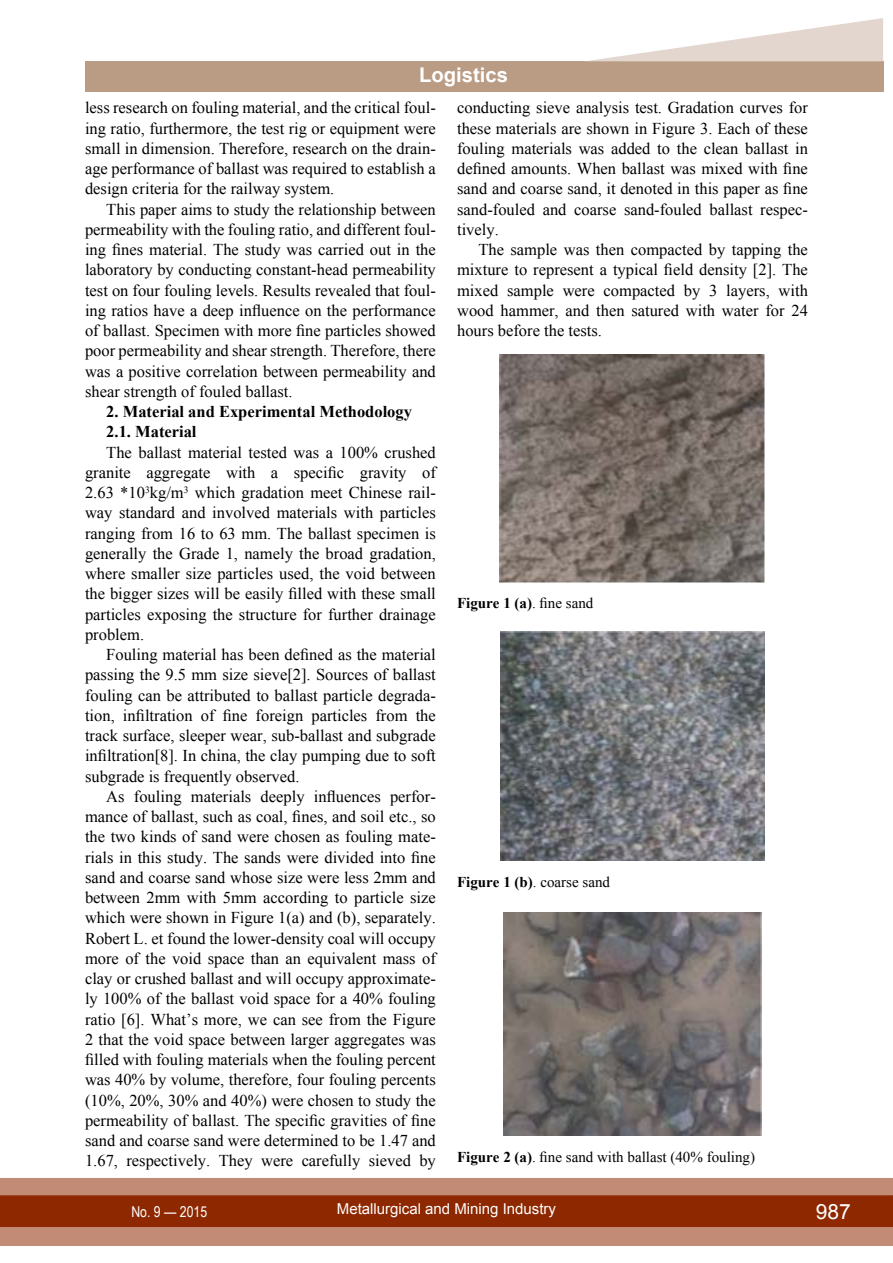
<style>
.page{position:relative;width:893px;height:1263px;background:#fff}
.page>*{position:absolute;margin:0;border:0;box-sizing:border-box;transform-origin:0 0}
.t1{font:21px "Arial";color:#fff}
.t2{font:700 20.25px "Arial";color:#fff}
.t3{font:16.5px/20.2px "Times New Roman";color:#000;text-align:justify}
.t4{font:700 16.5px/20.2px "Times New Roman";color:#000}
.t5{font:15px "Times New Roman";color:#000}
.t6{font:15px "Arial";color:#fff}
.t7{font:700 15px "Times New Roman";color:#000}
.t8{font:15px "Arial Narrow";color:#fff}
.s1{font-weight:400}
.s2{font-weight:700}
</style>
<div class="page">
<div style="left:0;top:1178px;width:893px;height:68px;background:#c28b76"></div>
<div style="left:0;top:1195px;width:893px;height:32px;background:#8e2800;border:2px solid #8e2800"></div>
<div style="left:85px;top:62px;width:798px;height:30px;background:#ba9c85"></div>
<svg style="left:583px;top:18px;width:300px;height:44px"></svg>
<img style="left:500px;top:354px;width:265px;height:229px">
<img style="left:501px;top:631px;width:263px;height:229px">
<img style="left:503px;top:912px;width:259px;height:223px">
<p class="t2" style="left:419px;top:62px;width:90px">Logistics</p>
<p class="t3" style="left:85px;top:98px;width:352px">less research on fouling material, and the critical foul&shy;ing ratio, furthermore, the test rig or equipment were small in dimension. Therefore, research on the drain&shy;age performance of ballast was required to establish a design criteria for the railway system.</p>
<p class="t3" style="left:85px;top:199px;width:352px;text-indent:21px">This paper aims to study the relationship between permeability with the fouling ratio, and different foul&shy;ing fines material. The study was carried out in the laboratory by conducting constant-head permeability test on four fouling levels. Results revealed that foul&shy;ing ratios have a deep influence on the performance of ballast. Specimen with more fine particles showed poor permeability and shear strength. Therefore, there was a positive correlation between permeability and shear strength of fouled ballast.</p>
<p class="t4" style="left:106px;top:401px;width:307px">2. Material and Experimental Methodology<br>2.1. Material</p>
<p class="t3" style="left:85px;top:442px;width:352px;text-indent:21px">The ballast material tested was a 100% crushed granite aggregate with a specific gravity of 2.63 *10<sup>3</sup>kg/m<sup>3</sup> which gradation meet Chinese rail&shy;way standard and involved materials with particles ranging from 16 to 63 mm. The ballast specimen is generally the Grade 1, namely the broad gradation, where smaller size particles used, the void between the bigger sizes will be easily filled with these small particles exposing the structure for further drainage problem.</p>
<p class="t3" style="left:85px;top:644px;width:352px;text-indent:21px">Fouling material has been defined as the material passing the 9.5 mm size sieve[2]. Sources of ballast fouling can be attributed to ballast particle degrada&shy;tion, infiltration of fine foreign particles from the track surface, sleeper wear, sub-ballast and subgrade infiltration[8]. In china, the clay pumping due to soft subgrade is frequently observed.</p>
<p class="t3" style="left:85px;top:786px;width:354px;text-indent:21px">As fouling materials deeply influences perfor&shy;mance of ballast, such as coal, fines, and soil etc., so the two kinds of sand were chosen as fouling mate&shy;rials in this study. The sands were divided into fine sand and coarse sand whose size were less 2mm and between 2mm with 5mm according to particle size which were shown in Figure 1(a) and (b), separately.<br>Robert L. et found the lower-density coal will occupy more of the void space than an equivalent mass of clay or crushed ballast and will occupy approximate&shy;ly 100% of the ballast void space for a 40% fouling ratio [6]. What’s more, we can see from the Figure 2 that the void space between larger aggregates was filled with fouling materials when the fouling percent was 40% by volume, therefore, four fouling percents (10%, 20%, 30% and 40%) were chosen to study the permeability of ballast. The specific gravities of fine sand and coarse sand were determined to be 1.47 and 1.67, respectively. They were carefully sieved by</p>
<p class="t3" style="left:457px;top:97px;width:352px">conducting sieve analysis test. Gradation curves for these materials are shown in Figure 3. Each of these fouling materials was added to the clean ballast in defined amounts. When ballast was mixed with fine sand and coarse sand, it denoted in this paper as fine sand-fouled and coarse sand-fouled ballast respec&shy;tively.</p>
<p class="t3" style="left:457px;top:239px;width:352px;text-indent:21px">The sample was then compacted by tapping the mixture to represent a typical field density [2]. The mixed sample were compacted by 3 layers, with wood hammer, and then satured with water for 24 hours before the tests.</p>
<p class="t7" style="left:457px;top:592px;width:138px">Figure 1 (a)<span class="s1">. fine sand</span></p>
<p class="t5" style="left:457px;top:871px;width:154px"><span class="s2">Figure 1 (b)</span>. coarse sand</p>
<p class="t5" style="left:457px;top:1147px;width:299px"><span class="s2">Figure 2 (a)</span>. fine sand with ballast (40% fouling)</p>
<p class="t8" style="left:131px;top:1200px;width:77px">No. 9 — 2015</p>
<p class="t6" style="left:337px;top:1199px;width:221px">Metallurgical and Mining Industry</p>
<p class="t1" style="left:816px;top:1197px;width:37px">987</p>
</div>
